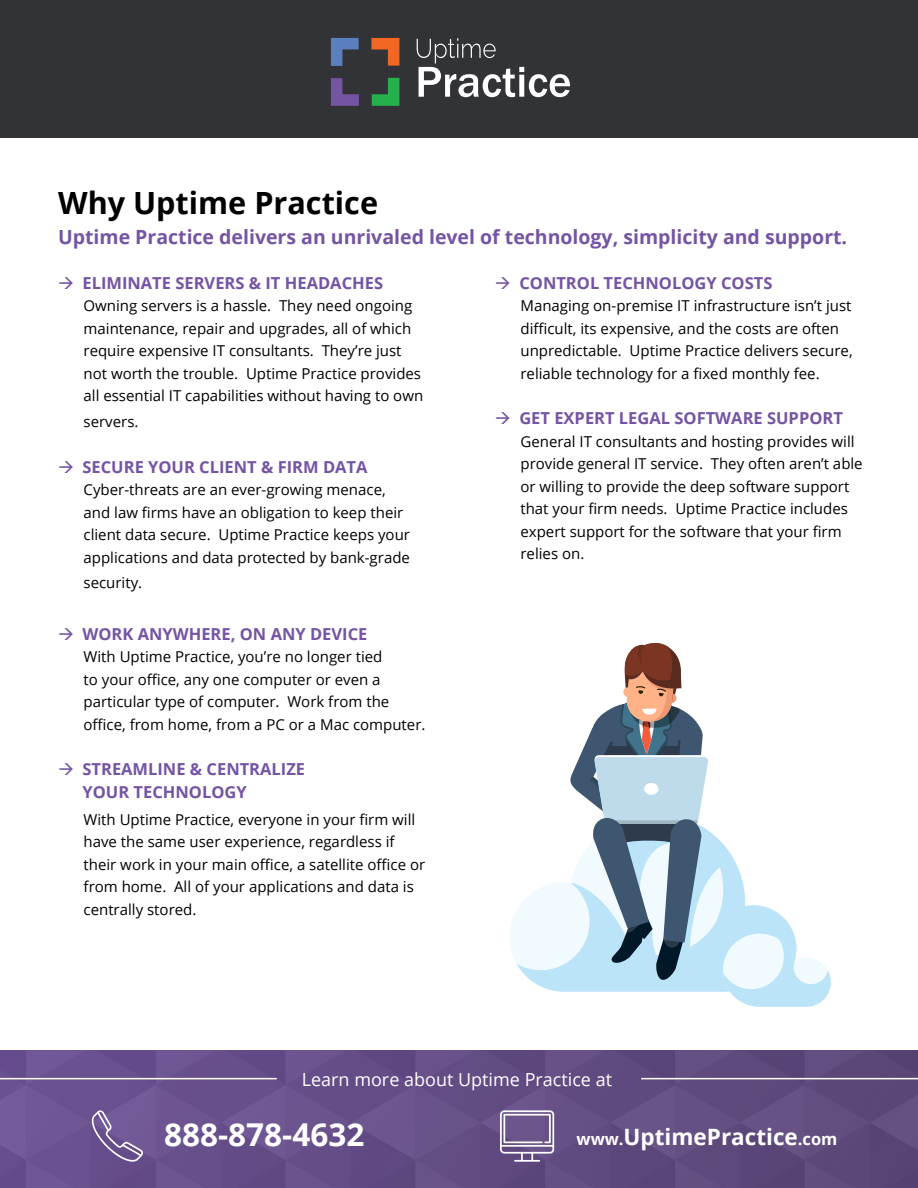
<style>
.page{position:relative;width:918px;height:1188px;background:#fff}
.page>*{position:absolute;margin:0;border:0;box-sizing:border-box;transform-origin:0 0}
.t1{font:700 31.5px "Open Sans";color:#fff}
.t2{font:700 30.6px "Open Sans";color:#000}
.t3{font:700 22.5px "Open Sans";color:#fff}
.t4{font:700 19.5px "Open Sans";color:#7454a3}
.t5{font:18px "Open Sans";color:#fff}
.t6{font:700 16.5px/22.8px "Open Sans";color:#7454a3}
.t7{font:15px/22.5px "Open Sans";color:#000}
.s1{font-size:16.5px}
</style>
<div class="page">
<div style="left:0;top:0;width:918px;height:138px;background:#323337"></div>
<svg style="left:417px;top:38px;width:153px;height:59px"></svg>
<svg style="left:331px;top:38px;width:28px;height:28px"></svg>
<svg style="left:371px;top:38px;width:28px;height:28px"></svg>
<svg style="left:372px;top:78px;width:27px;height:28px"></svg>
<svg style="left:331px;top:78px;width:28px;height:28px"></svg>
<svg style="left:0;top:1050px;width:918px;height:138px;background:#654f86"></svg>
<hr style="left:0;top:1078px;width:277px;height:1px;background:#fff">
<hr style="left:641px;top:1078px;width:277px;height:1px;background:#fff">
<svg style="left:510px;top:913px;width:6px;height:49px"></svg>
<svg style="left:516px;top:883px;width:54px;height:109px;fill:#f1fafe"></svg>
<svg style="left:570px;top:643px;width:261px;height:364px"></svg>
<h2 class="t2" style="left:58px;top:181px;width:322px">Why Uptime Practice</h2>
<h3 class="t4" style="left:58px;top:223px;width:791px">Uptime Practice delivers an unrivaled level of technology, simplicity and support.</h3>
<p class="t6" style="left:58px;top:271px;width:327px">→ ELIMINATE SERVERS &amp; IT HEADACHES</p>
<p class="t7" style="left:84px;top:294px;width:341px">Owning servers is a hassle. They need ongoing maintenance, repair and upgrades, all of which require expensive IT consultants. They’re just not worth the trouble. Uptime Practice provides all essential IT capabilities without having to own</p>
<p class="t7" style="left:84px;top:410px;width:56px">servers.</p>
<p class="t6" style="left:58px;top:455px;width:311px">→ SECURE YOUR CLIENT &amp; FIRM DATA</p>
<p class="t7" style="left:84px;top:478px;width:328px">Cyber-threats are an ever-growing menace, and law firms have an obligation to keep their client data secure. Uptime Practice keeps your applications and data protected by bank-grade</p>
<p class="t7" style="left:84px;top:571px;width:60px">security.</p>
<p class="t6" style="left:58px;top:622px;width:311px">→ WORK ANYWHERE, ON ANY DEVICE</p>
<p class="t7" style="left:84px;top:645px;width:343px">With Uptime Practice, you’re no longer tied<br>to your office, any one computer or even a particular type of computer. Work from the office, from home, from a PC or a Mac computer.</p>
<p class="t6" style="left:82px;top:757px;width:224px;text-indent:-24px">→ STREAMLINE &amp; CENTRALIZE<br>YOUR TECHNOLOGY</p>
<p class="t7" style="left:84px;top:807px;width:343px">With Uptime Practice, everyone in your firm will have the same user experience, regardless if their work in your main office, a satellite office or from home. All of your applications and data is centrally stored.</p>
<p class="t6" style="left:495px;top:271px;width:279px">→ CONTROL TECHNOLOGY COSTS</p>
<p class="t7" style="left:520px;top:294px;width:334px">Managing on-premise IT infrastructure isn’t just difficult, its expensive, and the costs are often unpredictable. Uptime Practice delivers secure, reliable technology for a fixed monthly fee.</p>
<p class="t6" style="left:495px;top:406px;width:349px">→ GET EXPERT LEGAL SOFTWARE SUPPORT</p>
<p class="t7" style="left:520px;top:430px;width:344px">General IT consultants and hosting provides will provide general IT service. They often aren’t able or willing to provide the deep software support that your firm needs. Uptime Practice includes expert support for the software that your firm relies on.</p>
<p class="t5" style="left:302px;top:1067px;width:312px">Learn more about Uptime Practice at</p>
<h1 class="t1" style="left:164px;top:1112px;width:202px">888-878-4632</h1>
<h3 class="t3" style="left:577px;top:1121px;width:262px"><span class="s1">www.</span>UptimePractice<span class="s1">.com</span></h3>
</div>
